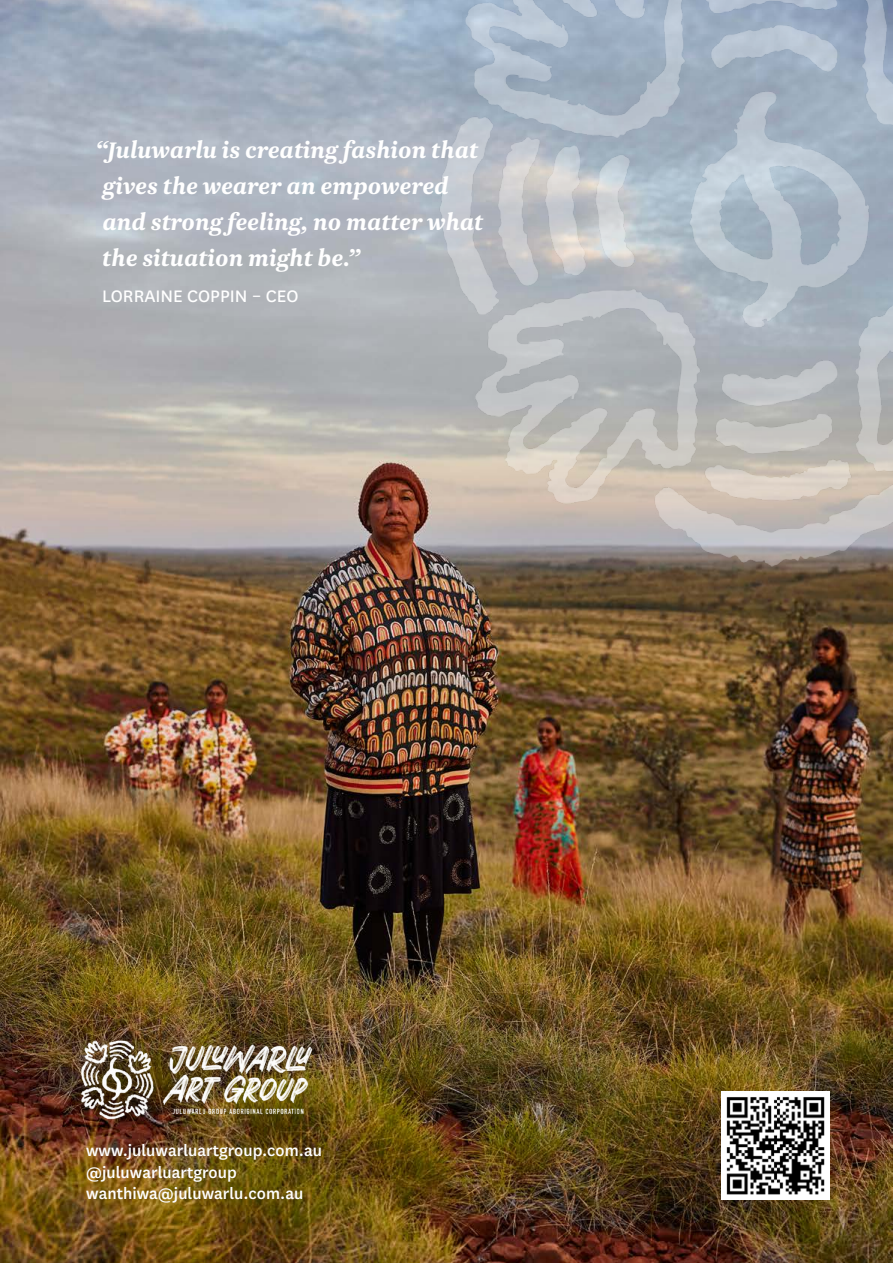
<style>
.page{position:relative;width:893px;height:1263px;background:#fff}
.page>*{position:absolute;margin:0;border:0;box-sizing:border-box;transform-origin:0 0}
.t1{font:italic 700 26.4px/36px "Newzald";color:#fff}
.t2{font:19.5px "National";color:#fff}
.t3{font:500 18px/21.6px "National";color:#fff}
</style>
<div class="page">
<img style="left:0;top:0;width:893px;height:1263px">
<img style="left:417px;top:0;width:476px;height:592px">
<img style="left:56px;top:1022px;width:281px;height:114px">
<img style="left:722px;top:1092px;width:107px;height:107px">
<p class="t1" style="left:96px;top:131px;width:389px">“Juluwarlu is creating fashion that gives the wearer an empowered and strong feeling, no matter what the situation might be.”</p>
<p class="t2" style="left:102px;top:283px;width:198px">LORRAINE COPPIN – CEO</p>
<p class="t3" style="left:86px;top:1138px;width:237px">www.juluwarluartgroup.com.au @juluwarluartgroup wanthiwa@juluwarlu.com.au</p>
</div>
